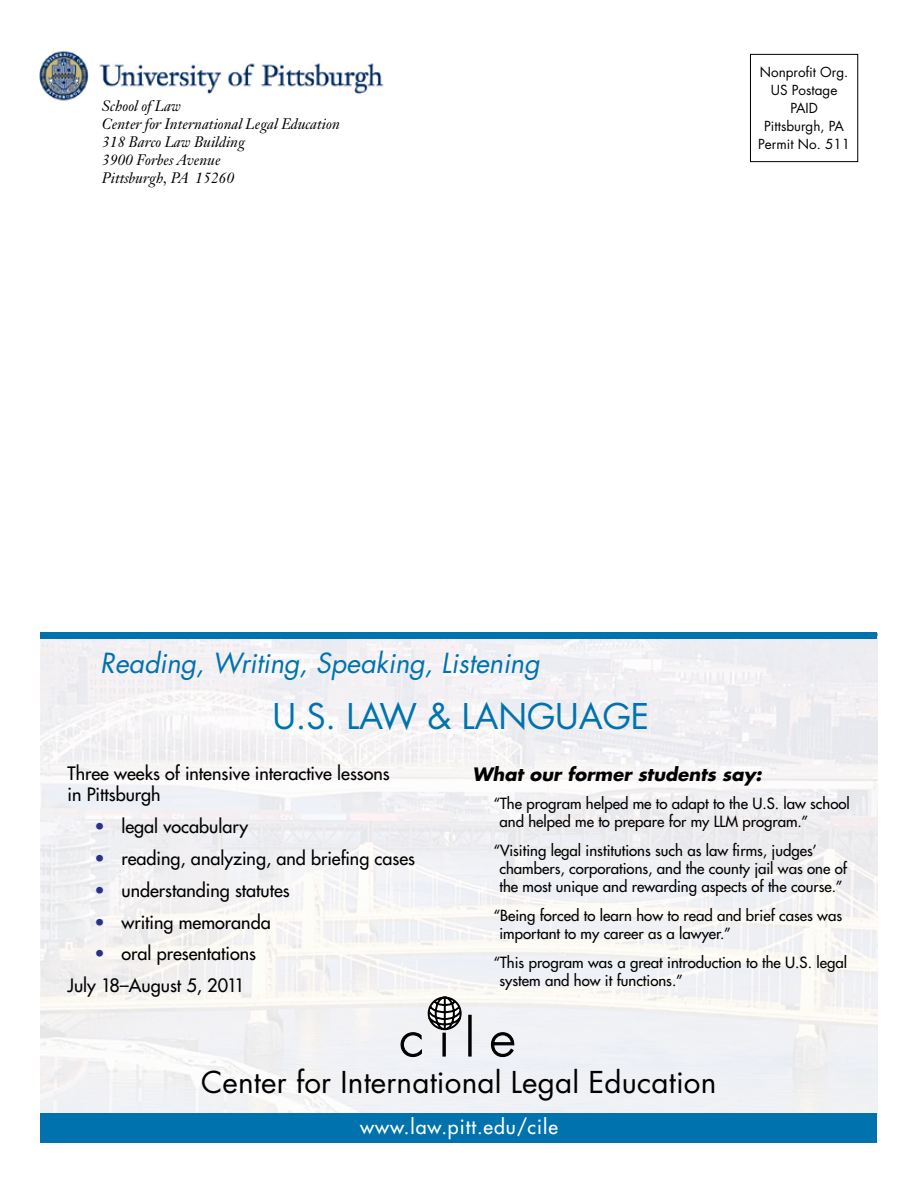
<style>
.page{position:relative;width:918px;height:1188px;background:#fff}
.page>*{position:absolute;margin:0;border:0;box-sizing:border-box;transform-origin:0 0}
.t1{font:34.5px "Futura";letter-spacing:-.005em;color:#0073ae}
.t2{font:29.25px "Futura";letter-spacing:.005em;color:#000}
.t3{font:italic 27px "Futura";letter-spacing:-.005em;color:#0073ae}
.t4{font:19.5px "Futura";letter-spacing:.05em;color:#fff}
.t5{font:18px/21px "Futura";color:#000}
.t6{font:italic 700 18px "Futura";color:#000}
.t7{font:15px/18px "Futura";color:#000}
.t8{font:italic 15px/18px "Janson Text";color:#000}
.t9{font:13.5px/18px "Futura";color:#000;text-align:center}
.s1{color:#27318b}
</style>
<div class="page">
<img style="left:39px;top:51px;width:345px;height:50px">
<div style="left:40px;top:636px;width:838px;height:484px;background:#f1f1f4"></div>
<div style="left:40px;top:632px;width:837px;height:7px;background:#0073ae"></div>
<div style="left:750px;top:54px;width:108px;height:108px;border:1px solid #000"></div>
<div style="left:40px;top:1113px;width:838px;height:29px;background:#0073ae"></div>
<svg style="left:400px;top:997px;width:63px;height:61px"></svg>
<svg style="left:442px;top:1033px;width:4px;height:24px"></svg>
<svg style="left:468px;top:1015px;width:4px;height:42px"></svg>
<svg style="left:490px;top:1032px;width:25px;height:26px"></svg>
<p class="t8" style="left:102px;top:97px;width:239px">School of Law<br>Center for International Legal Education<br>318 Barco Law Building<br>3900 Forbes Avenue<br>Pittsburgh, PA 15260</p>
<p class="t9" style="left:758px;top:62px;width:93px">Nonprofit Org.<br>US Postage<br>PAID<br>Pittsburgh, PA<br>Permit No. 511</p>
<h3 class="t3" style="left:100px;top:644px;width:441px">Reading, Writing, Speaking, Listening</h3>
<h1 class="t1" style="left:272px;top:693px;width:378px">U.S. LAW &amp; LANGUAGE</h1>
<p class="t5" style="left:68px;top:763px;width:324px">Three weeks of intensive interactive lessons in Pittsburgh</p>
<p class="t5" style="left:94px;top:816px;width:155px"><span class="s1">•</span> legal vocabulary</p>
<p class="t5" style="left:94px;top:848px;width:322px"><span class="s1">•</span> reading, analyzing, and briefing cases</p>
<p class="t5" style="left:94px;top:880px;width:197px"><span class="s1">•</span> understanding statutes</p>
<p class="t5" style="left:94px;top:911px;width:178px"><span class="s1">•</span> writing memoranda</p>
<p class="t5" style="left:68px;top:938px;width:190px;line-height:31.8px;text-indent:27px"><span class="s1">•</span> oral presentations<br>July 18–August 5, 2011</p>
<p class="t6" style="left:472px;top:761px;width:291px">What our former students say:</p>
<p class="t7" style="left:500px;top:795px;width:352px;text-indent:-6px">“The program helped me to adapt to the U.S. law school and helped me to prepare for my LLM program.”</p>
<p class="t7" style="left:500px;top:842px;width:349px;text-indent:-6px">“Visiting legal institutions such as law firms, judges’ chambers, corporations, and the county jail was one of the most unique and rewarding aspects of the course.”</p>
<p class="t7" style="left:500px;top:906px;width:344px;text-indent:-6px">“Being forced to learn how to read and brief cases was important to my career as a lawyer.”</p>
<p class="t7" style="left:500px;top:953px;width:349px;text-indent:-6px">“This program was a great introduction to the U.S. legal system and how it functions.”</p>
<h2 class="t2" style="left:201px;top:1062px;width:517px">Center for International Legal Education</h2>
<h3 class="t4" style="left:360px;top:1114px;width:199px">www.law.pitt.edu/cile</h3>
</div>
